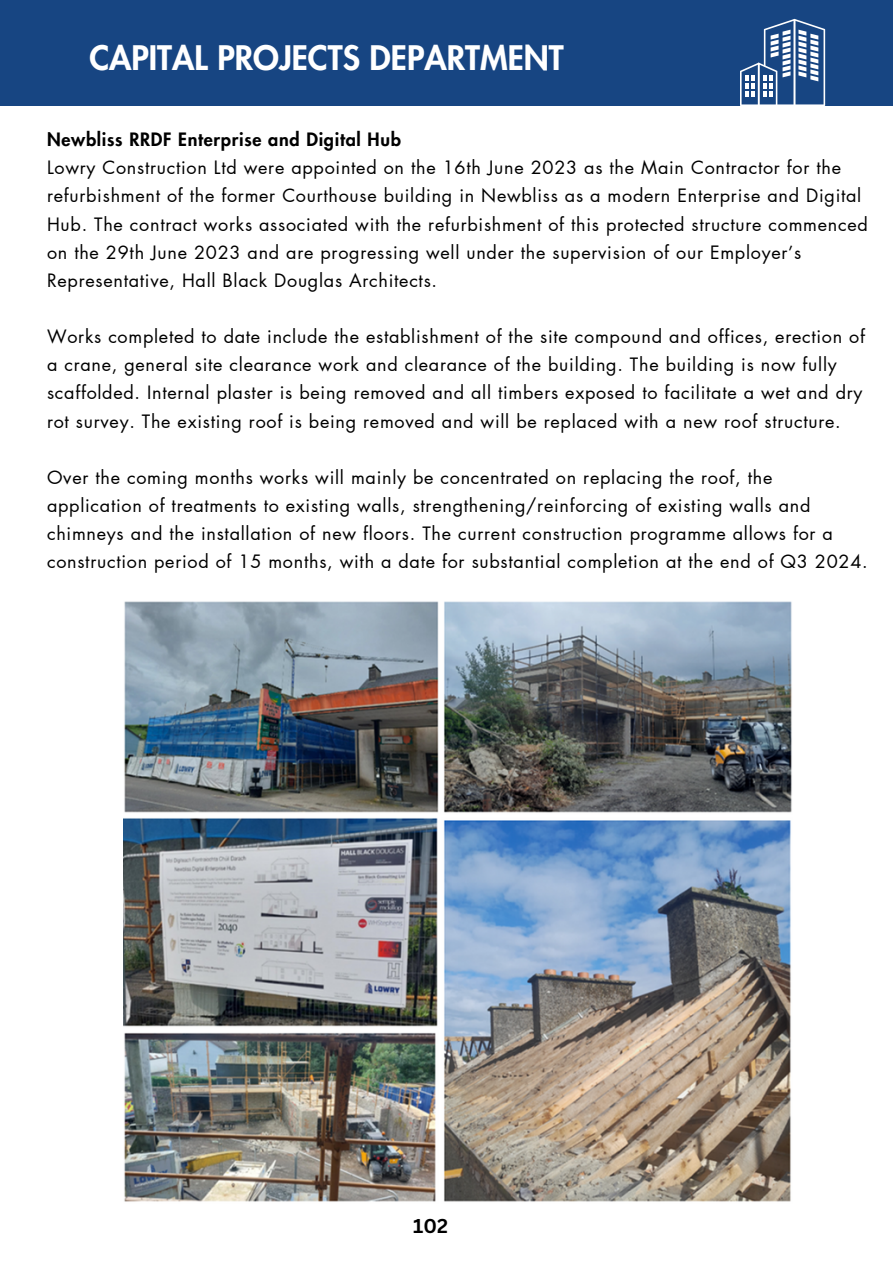
<style>
.page{position:relative;width:893px;height:1264px;background:#fff}
.page>*{position:absolute;margin:0;border:0;box-sizing:border-box;transform-origin:0 0}
.t1{font:800 33px "Futura LT Pro";color:#fff}
.t2{font:700 19.5px "Canva Sans";color:#000}
.t3{font:18px/28.2px "Futura LT Pro";letter-spacing:.04em;color:#000}
.t4{font:800 18px "Futura LT Pro";letter-spacing:.04em;color:#000}
</style>
<div class="page">
<div style="left:0;top:0;width:892px;height:106px;background:#174582"></div>
<svg style="left:740px;top:19px;width:85px;height:86px"></svg>
<img style="left:124px;top:601px;width:668px;height:601px">
<h1 class="t1" style="left:89px;top:43px;width:476px">CAPITAL PROJECTS DEPARTMENT</h1>
<p class="t4" style="left:47px;top:131px;width:355px">Newbliss RRDF Enterprise and Digital Hub</p>
<p class="t3" style="left:47px;top:154px;width:822px">Lowry Construction Ltd were appointed on the 16th June 2023 as the Main Contractor for the refurbishment of the former Courthouse building in Newbliss as a modern Enterprise and Digital Hub. The contract works associated with the refurbishment of this protected structure commenced on the 29th June 2023 and are progressing well under the supervision of our Employer’s Representative, Hall Black Douglas Architects.</p>
<p class="t3" style="left:47px;top:323px;width:819px">Works completed to date include the establishment of the site compound and offices, erection of a crane, general site clearance work and clearance of the building. The building is now fully scaffolded. Internal plaster is being removed and all timbers exposed to facilitate a wet and dry rot survey. The existing roof is being removed and will be replaced with a new roof structure.</p>
<p class="t3" style="left:47px;top:464px;width:822px">Over the coming months works will mainly be concentrated on replacing the roof, the application of treatments to existing walls, strengthening/reinforcing of existing walls and chimneys and the installation of new floors. The current construction programme allows for a construction period of 15 months, with a date for substantial completion at the end of Q3 2024.</p>
<p class="t2" style="left:413px;top:1212px;width:36px">102</p>
</div>
